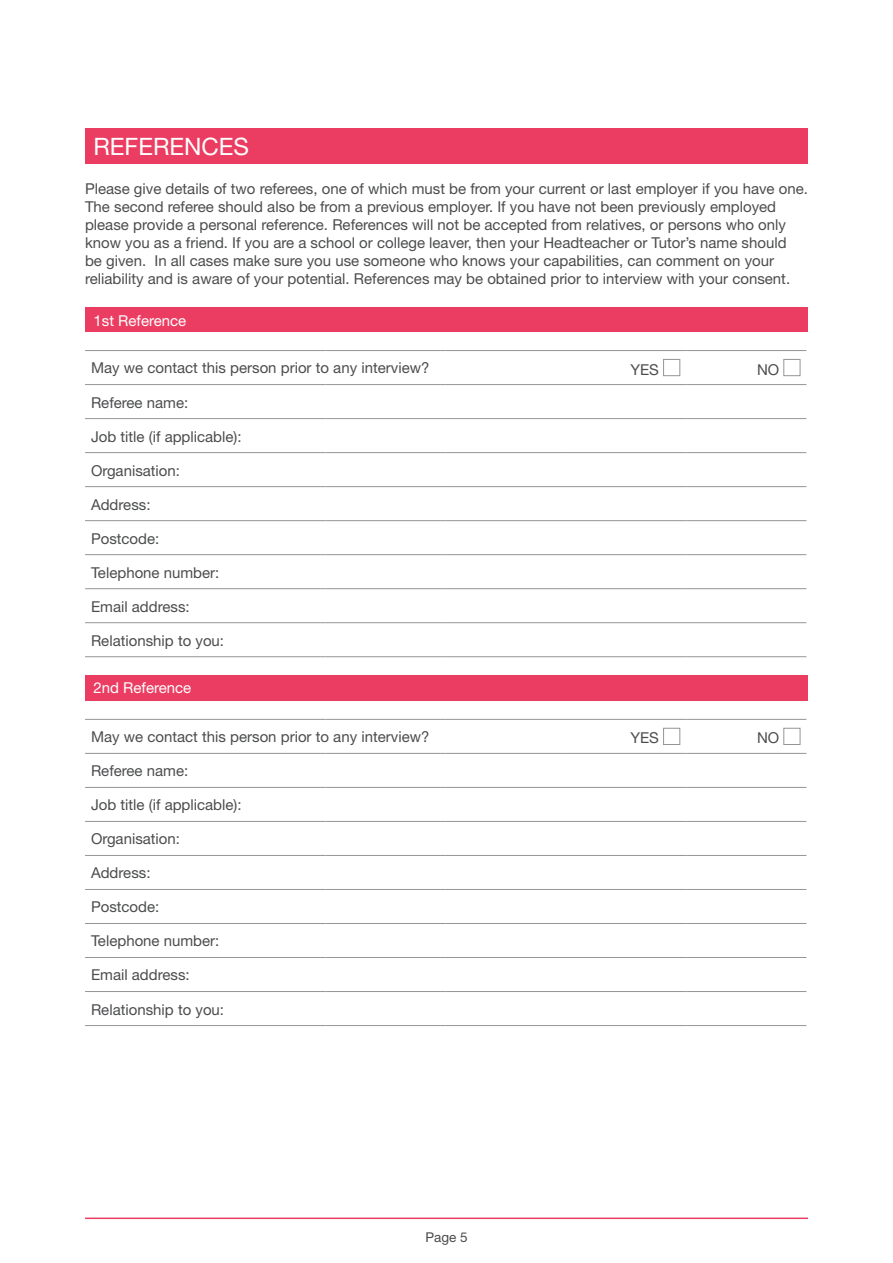
<style>
.page{position:relative;width:893px;height:1263px;background:#fff}
.page>*{position:absolute;margin:0;border:0;box-sizing:border-box;transform-origin:0 0}
.t1{font:24px "Helvetica Neue";color:#fff}
.t2{font:15px/18px "Helvetica Neue";color:#4b4c4d}
.t3{font:15px "Helvetica Neue";color:#fff}
.t4{font:13.5px "Helvetica Neue";color:#4b4c4d}
</style>
<div class="page">
<hr style="left:85px;top:1217px;width:723px;height:2px;background:#eb3d62">
<div style="left:85px;top:128px;width:723px;height:36px;background:#eb3d62"></div>
<div style="left:85px;top:308px;width:723px;height:24px;background:#eb3d62"></div>
<hr style="left:85px;top:350px;width:240px;height:1px;background:#939598">
<hr style="left:325px;top:350px;width:121px;height:1px;background:#939598">
<hr style="left:446px;top:350px;width:120px;height:1px;background:#939598">
<hr style="left:566px;top:350px;width:120px;height:1px;background:#939598">
<hr style="left:686px;top:350px;width:120px;height:1px;background:#939598">
<hr style="left:85px;top:384px;width:240px;height:1px;background:#939598">
<hr style="left:325px;top:384px;width:121px;height:1px;background:#939598">
<hr style="left:446px;top:384px;width:120px;height:1px;background:#939598">
<hr style="left:566px;top:384px;width:120px;height:1px;background:#939598">
<hr style="left:686px;top:384px;width:120px;height:1px;background:#939598">
<hr style="left:85px;top:418px;width:240px;height:1px;background:#939598">
<hr style="left:325px;top:418px;width:121px;height:1px;background:#939598">
<hr style="left:446px;top:418px;width:120px;height:1px;background:#939598">
<hr style="left:566px;top:418px;width:120px;height:1px;background:#939598">
<hr style="left:686px;top:418px;width:120px;height:1px;background:#939598">
<hr style="left:85px;top:452px;width:240px;height:1px;background:#939598">
<hr style="left:325px;top:452px;width:121px;height:1px;background:#939598">
<hr style="left:446px;top:452px;width:120px;height:1px;background:#939598">
<hr style="left:566px;top:452px;width:120px;height:1px;background:#939598">
<hr style="left:686px;top:452px;width:120px;height:1px;background:#939598">
<hr style="left:85px;top:486px;width:240px;height:1px;background:#939598">
<hr style="left:325px;top:486px;width:121px;height:1px;background:#939598">
<hr style="left:446px;top:486px;width:120px;height:1px;background:#939598">
<hr style="left:566px;top:486px;width:120px;height:1px;background:#939598">
<hr style="left:686px;top:486px;width:120px;height:1px;background:#939598">
<hr style="left:85px;top:520px;width:240px;height:1px;background:#939598">
<hr style="left:325px;top:520px;width:121px;height:1px;background:#939598">
<hr style="left:446px;top:520px;width:120px;height:1px;background:#939598">
<hr style="left:566px;top:520px;width:120px;height:1px;background:#939598">
<hr style="left:686px;top:520px;width:120px;height:1px;background:#939598">
<hr style="left:85px;top:554px;width:240px;height:1px;background:#939598">
<hr style="left:325px;top:554px;width:121px;height:1px;background:#939598">
<hr style="left:446px;top:554px;width:120px;height:1px;background:#939598">
<hr style="left:566px;top:554px;width:120px;height:1px;background:#939598">
<hr style="left:686px;top:554px;width:120px;height:1px;background:#939598">
<hr style="left:85px;top:588px;width:240px;height:1px;background:#939598">
<hr style="left:325px;top:588px;width:121px;height:1px;background:#939598">
<hr style="left:446px;top:588px;width:120px;height:1px;background:#939598">
<hr style="left:566px;top:588px;width:120px;height:1px;background:#939598">
<hr style="left:686px;top:588px;width:120px;height:1px;background:#939598">
<hr style="left:85px;top:622px;width:240px;height:1px;background:#939598">
<hr style="left:325px;top:622px;width:121px;height:1px;background:#939598">
<hr style="left:446px;top:622px;width:120px;height:1px;background:#939598">
<hr style="left:566px;top:622px;width:120px;height:1px;background:#939598">
<hr style="left:686px;top:622px;width:120px;height:1px;background:#939598">
<hr style="left:85px;top:656px;width:240px;height:1px;background:#939598">
<hr style="left:325px;top:656px;width:121px;height:1px;background:#939598">
<hr style="left:446px;top:656px;width:120px;height:1px;background:#939598">
<hr style="left:566px;top:656px;width:120px;height:1px;background:#939598">
<hr style="left:686px;top:656px;width:120px;height:1px;background:#939598">
<div style="left:663px;top:359px;width:17px;height:17px;background:#fff;border:1px solid #939598"></div>
<div style="left:783px;top:359px;width:17px;height:17px;background:#fff;border:1px solid #939598"></div>
<div style="left:85px;top:675px;width:723px;height:26px;background:#eb3d62"></div>
<hr style="left:85px;top:719px;width:240px;height:1px;background:#939598">
<hr style="left:325px;top:719px;width:121px;height:1px;background:#939598">
<hr style="left:446px;top:719px;width:120px;height:1px;background:#939598">
<hr style="left:566px;top:719px;width:120px;height:1px;background:#939598">
<hr style="left:686px;top:719px;width:120px;height:1px;background:#939598">
<hr style="left:85px;top:753px;width:240px;height:1px;background:#939598">
<hr style="left:325px;top:753px;width:121px;height:1px;background:#939598">
<hr style="left:446px;top:753px;width:120px;height:1px;background:#939598">
<hr style="left:566px;top:753px;width:120px;height:1px;background:#939598">
<hr style="left:686px;top:753px;width:120px;height:1px;background:#939598">
<hr style="left:85px;top:787px;width:240px;height:1px;background:#939598">
<hr style="left:325px;top:787px;width:121px;height:1px;background:#939598">
<hr style="left:446px;top:787px;width:120px;height:1px;background:#939598">
<hr style="left:566px;top:787px;width:120px;height:1px;background:#939598">
<hr style="left:686px;top:787px;width:120px;height:1px;background:#939598">
<hr style="left:85px;top:821px;width:240px;height:1px;background:#939598">
<hr style="left:325px;top:821px;width:121px;height:1px;background:#939598">
<hr style="left:446px;top:821px;width:120px;height:1px;background:#939598">
<hr style="left:566px;top:821px;width:120px;height:1px;background:#939598">
<hr style="left:686px;top:821px;width:120px;height:1px;background:#939598">
<hr style="left:85px;top:855px;width:240px;height:1px;background:#939598">
<hr style="left:325px;top:855px;width:121px;height:1px;background:#939598">
<hr style="left:446px;top:855px;width:120px;height:1px;background:#939598">
<hr style="left:566px;top:855px;width:120px;height:1px;background:#939598">
<hr style="left:686px;top:855px;width:120px;height:1px;background:#939598">
<hr style="left:85px;top:889px;width:240px;height:1px;background:#939598">
<hr style="left:325px;top:889px;width:121px;height:1px;background:#939598">
<hr style="left:446px;top:889px;width:120px;height:1px;background:#939598">
<hr style="left:566px;top:889px;width:120px;height:1px;background:#939598">
<hr style="left:686px;top:889px;width:120px;height:1px;background:#939598">
<hr style="left:85px;top:923px;width:240px;height:1px;background:#939598">
<hr style="left:325px;top:923px;width:121px;height:1px;background:#939598">
<hr style="left:446px;top:923px;width:120px;height:1px;background:#939598">
<hr style="left:566px;top:923px;width:120px;height:1px;background:#939598">
<hr style="left:686px;top:923px;width:120px;height:1px;background:#939598">
<hr style="left:85px;top:957px;width:240px;height:1px;background:#939598">
<hr style="left:325px;top:957px;width:121px;height:1px;background:#939598">
<hr style="left:446px;top:957px;width:120px;height:1px;background:#939598">
<hr style="left:566px;top:957px;width:120px;height:1px;background:#939598">
<hr style="left:686px;top:957px;width:120px;height:1px;background:#939598">
<hr style="left:85px;top:991px;width:240px;height:1px;background:#939598">
<hr style="left:325px;top:991px;width:121px;height:1px;background:#939598">
<hr style="left:446px;top:991px;width:120px;height:1px;background:#939598">
<hr style="left:566px;top:991px;width:120px;height:1px;background:#939598">
<hr style="left:686px;top:991px;width:120px;height:1px;background:#939598">
<hr style="left:85px;top:1025px;width:240px;height:1px;background:#939598">
<hr style="left:325px;top:1025px;width:121px;height:1px;background:#939598">
<hr style="left:446px;top:1025px;width:120px;height:1px;background:#939598">
<hr style="left:566px;top:1025px;width:120px;height:1px;background:#939598">
<hr style="left:686px;top:1025px;width:120px;height:1px;background:#939598">
<div style="left:663px;top:728px;width:17px;height:17px;background:#fff;border:1px solid #939598"></div>
<div style="left:783px;top:728px;width:17px;height:17px;background:#fff;border:1px solid #939598"></div>
<h1 class="t1" style="left:94px;top:132px;width:157px">REFERENCES</h1>
<p class="t2" style="left:85px;top:179px;width:724px">Please give details of two referees, one of which must be from your current or last employer if you have one.<br>The second referee should also be from a previous employer. If you have not been previously employed please provide a personal reference. References will not be accepted from relatives, or persons who only know you as a friend. If you are a school or college leaver, then your Headteacher or Tutor’s name should<br>be given. In all cases make sure you use someone who knows your capabilities, can comment on your reliability and is aware of your potential. References may be obtained prior to interview with your consent.</p>
<p class="t3" style="left:94px;top:311px;width:94px">1st Reference</p>
<p class="t2" style="left:91px;top:359px;width:340px">May we contact this person prior to any interview?</p>
<p class="t2" style="left:630px;top:360px;width:30px">YES</p>
<p class="t2" style="left:757px;top:360px;width:24px">NO</p>
<p class="t2" style="left:91px;top:393px;width:99px">Referee name:</p>
<p class="t2" style="left:91px;top:427px;width:152px">Job title (if applicable):</p>
<p class="t2" style="left:91px;top:461px;width:91px">Organisation:</p>
<p class="t2" style="left:91px;top:495px;width:61px">Address:</p>
<p class="t2" style="left:91px;top:529px;width:70px">Postcode:</p>
<p class="t2" style="left:91px;top:563px;width:130px">Telephone number:</p>
<p class="t2" style="left:91px;top:597px;width:100px">Email address:</p>
<p class="t2" style="left:91px;top:631px;width:135px">Relationship to you:</p>
<p class="t3" style="left:94px;top:679px;width:99px">2nd Reference</p>
<p class="t2" style="left:91px;top:728px;width:340px">May we contact this person prior to any interview?</p>
<p class="t2" style="left:630px;top:729px;width:30px">YES</p>
<p class="t2" style="left:757px;top:729px;width:24px">NO</p>
<p class="t2" style="left:91px;top:762px;width:99px">Referee name:</p>
<p class="t2" style="left:91px;top:796px;width:152px">Job title (if applicable):</p>
<p class="t2" style="left:91px;top:830px;width:91px">Organisation:</p>
<p class="t2" style="left:91px;top:864px;width:61px">Address:</p>
<p class="t2" style="left:91px;top:898px;width:70px">Postcode:</p>
<p class="t2" style="left:91px;top:932px;width:130px">Telephone number:</p>
<p class="t2" style="left:91px;top:966px;width:100px">Email address:</p>
<p class="t2" style="left:91px;top:1000px;width:135px">Relationship to you:</p>
<p class="t4" style="left:425px;top:1229px;width:44px">Page 5</p>
</div>
